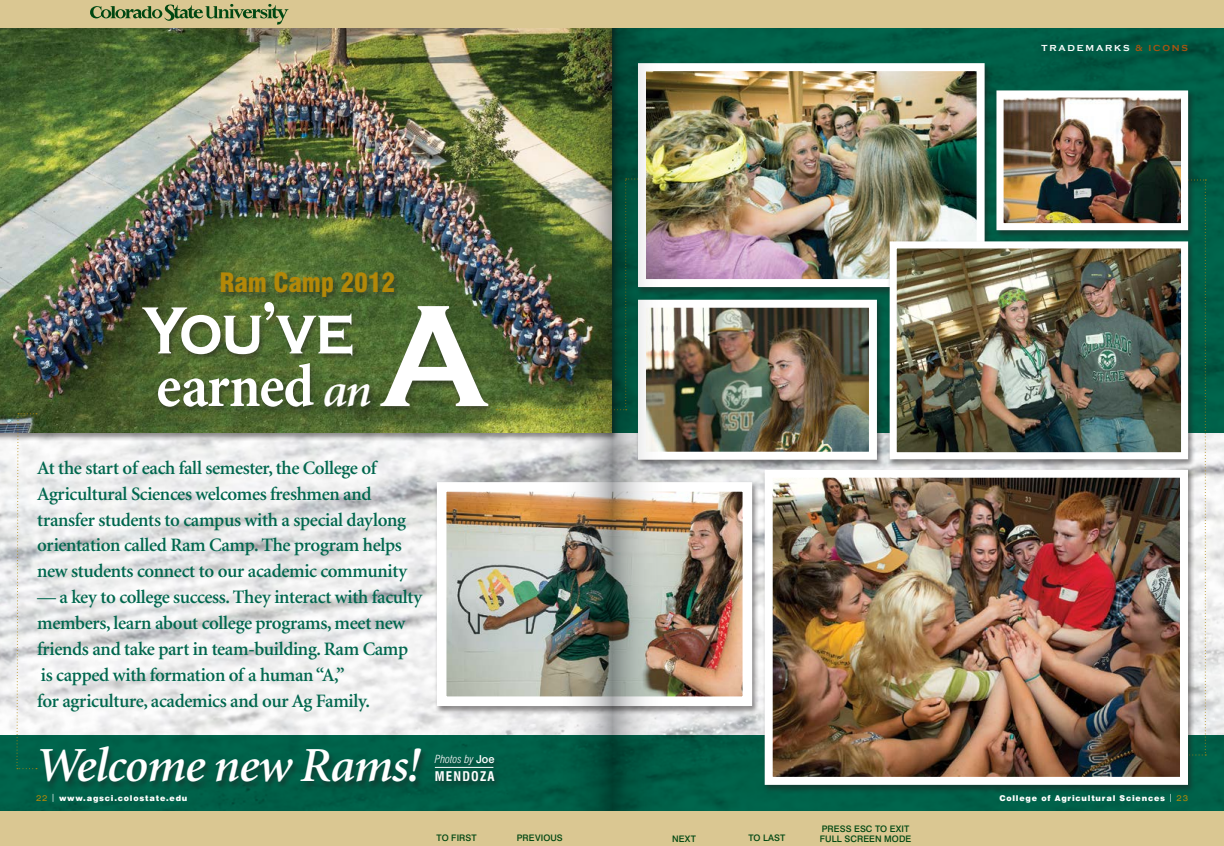
<style>
.page{position:relative;width:1224px;height:846px;background:#fff}
.page>*{position:absolute;margin:0;border:0;box-sizing:border-box;transform-origin:0 0}
.t1{font:700 150px "Copperplate Gothic";color:#fff;scale:.88 1}
.t2{font:700 69px "Copperplate Gothic";color:#fff;scale:.88 1}
.t3{font:700 condensed 61px "Minion";letter-spacing:-.02em;color:#fff}
.t4{font:italic 600 49px "Minion";letter-spacing:-.02em;color:#fff}
.t5{font:900 condensed 26px "Swiss 721 BT";letter-spacing:-.01em;color:#b38808}
.t6{font:600 19px/26px "Minion";letter-spacing:-.02em;color:#00674e}
.t7{font:700 condensed 13px "Swiss 721 BT";letter-spacing:.09em;color:#fff}
.t8{font:italic 300 condensed 11px "Swiss 721 BT";color:#fff}
.t9{font:500 9px/10px "Swiss 721 BT";letter-spacing:.01em;color:#004712}
.t10{font:700 9px "Copperplate Gothic";color:#ab5410}
.t11{font:700 9px "Copperplate Gothic";color:#fff}
.t12{font:900 8px "Swiss 721 BT";letter-spacing:.1em;color:#fff}
.s1{font-size:61px}
.s2{color:#fff}
.s3{font-weight:400}
.s4{font-weight:400;font-stretch:expanded;color:#b38808}
.s5{font-weight:500;font-style:normal;font-stretch:normal}
</style>
<div class="page">
<img style="left:0;top:27px;width:1224px;height:784px">
<img style="left:0;top:27px;width:558px;height:405px">
<svg style="left:16px;top:413px;width:21px;height:356px"></svg>
<img style="left:496px;top:178px;width:62px;height:232px">
<svg style="left:1078px;top:180px;width:128px;height:576px"></svg>
<div style="left:377px;top:305px;width:118px;height:110px;background:#231f20;opacity:.5"></div>
<div style="left:156px;top:362px;width:222px;height:53px;background:#231f20;opacity:.5"></div>
<div style="left:140px;top:302px;width:220px;height:62px;background:#231f20;opacity:.5"></div>
<div style="left:994px;top:90px;width:201px;height:149px;background:#231f20;opacity:.5"></div>
<img style="left:1004px;top:98px;width:176px;height:124px">
<div style="left:996px;top:90px;width:192px;height:140px;border:7px solid #fff"></div>
<div style="left:635px;top:62px;width:357px;height:234px;background:#231f20;opacity:.5"></div>
<img style="left:666px;top:72px;width:310px;height:206px">
<div style="left:638px;top:63px;width:347px;height:224px;border:8px solid #fff"></div>
<div style="left:434px;top:481px;width:325px;height:234px;background:#231f20;opacity:.5"></div>
<img style="left:448px;top:493px;width:293px;height:202px">
<div style="left:437px;top:482px;width:315px;height:224px;border:10px solid #fff"></div>
<div style="left:887px;top:241px;width:308px;height:227px;background:#231f20;opacity:.5"></div>
<img style="left:898px;top:249px;width:282px;height:202px">
<div style="left:890px;top:241px;width:298px;height:218px;border:7px solid #fff"></div>
<div style="left:219px;top:271px;width:182px;height:35px;background:#231f20;opacity:.5"></div>
<div style="left:635px;top:299px;width:249px;height:169px;background:#231f20;opacity:.5"></div>
<img style="left:666px;top:309px;width:202px;height:142px">
<div style="left:638px;top:300px;width:239px;height:160px;border:8px solid #fff"></div>
<div style="left:762px;top:469px;width:433px;height:325px;background:#231f20;opacity:.5"></div>
<img style="left:774px;top:479px;width:405px;height:297px">
<div style="left:765px;top:470px;width:423px;height:315px;border:8px solid #fff"></div>
<div style="left:433px;top:754px;width:68px;height:35px;background:#231f20;opacity:.5"></div>
<hr style="left:435px;top:767px;width:58px;height:1px;background:#fff">
<div style="left:39px;top:746px;width:390px;height:44px;background:#231f20;opacity:.5"></div>
<img style="left:558px;top:27px;width:54px;height:784px">
<img style="left:612px;top:27px;width:54px;height:784px">
<div style="left:0;top:0;width:1224px;height:27px;background:#dac792"></div>
<svg style="left:90px;top:4px;width:199px;height:21px"></svg>
<div style="left:0;top:811px;width:1224px;height:35px;background:#dac792"></div>
<h3 class="t5" style="left:220px;top:267px;width:177px">Ram Camp 2012</h3>
<h2 class="t2" style="left:143px;top:292px;width:242px">You<span class="s1">’</span>ve</h2>
<h3 class="t3" style="left:156px;top:353px;width:160px">earned</h3>
<h3 class="t4" style="left:323px;top:366px;width:50px">an</h3>
<h1 class="t1" style="left:380px;top:273px;width:124px">A</h1>
<p class="t11" style="left:1042px;top:43px;width:10px">TRADE</p>
<p class="t10" style="left:1086px;top:43px;width:72px"><span class="s2">MAR KS</span> &amp; ICONS</p>
<p class="t6" style="left:37px;top:455px;width:372px">At the start of each fall semester, the College of Agricultural Sciences welcomes freshmen and transfer students to campus with a special daylong orientation called Ram Camp. The program helps new students connect to our academic community</p>
<p class="t6" style="left:37px;top:585px;width:387px"><span class="s3">—</span> a key to college success. They interact with faculty members, learn about college programs, meet new friends and take part in team-building. Ram Camp is capped with formation of a human “A,”<br>for agriculture, academics and our Ag Family.</p>
<h3 class="t4" style="left:36px;top:741px;width:386px">Welcome new Rams!</h3>
<p class="t12" style="left:36px;top:793px;width:153px"><span class="s4">22</span> <span class="s3">|</span> www.agsci.colostate.edu</p>
<p class="t12" style="left:999px;top:793px;width:190px">College of Agricultural Sciences <span class="s3">|</span> <span class="s4">23</span></p>
<p class="t8" style="left:435px;top:752px;width:61px">Photos by <span class="s5">Joe</span></p>
<p class="t7" style="left:435px;top:768px;width:60px">MENDOZA</p>
<p class="t9" style="left:437px;top:833px;width:42px">TO FIRST</p>
<p class="t9" style="left:517px;top:833px;width:48px">PREVIOUS</p>
<p class="t9" style="left:672px;top:833px;width:26px">NEXT</p>
<p class="t9" style="left:748px;top:833px;width:39px">TO LAST</p>
<p class="t9" style="left:820px;top:823px;width:93px">PRESS ESC TO EXIT<br>FULL SCREEN MODE</p>
</div>
